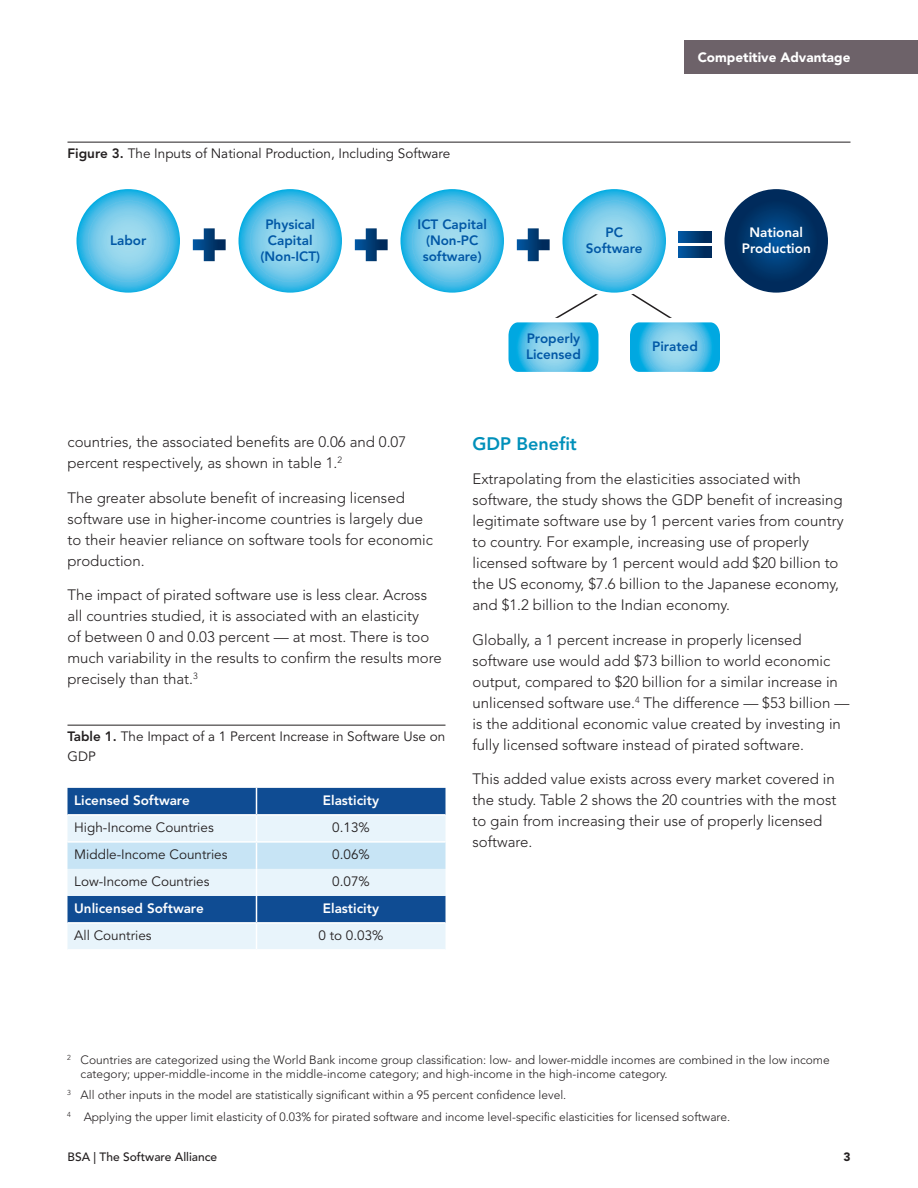
<style>
.page{position:relative;width:918px;height:1188px;background:#fff}
.page>*{position:absolute;margin:0;border:0;box-sizing:border-box;transform-origin:0 0}
.t1{font:800 18px "Avenir LT Std";color:#0090ba}
.t2{font:300 15px/21px "Avenir LT Std";color:#231f20}
.t3{font:13.5px/20.2px "Avenir LT Std";color:#231f20}
.t4{font:800 13.5px/16.2px "Avenir LT Std";color:#0158a6;text-align:center}
.t5{font:800 13.5px/16.2px "Avenir LT Std";color:#fff;text-align:center}
.t6{font:900 13.5px "Avenir LT Std";color:#fff}
.t7{font:300 12px/14.4px "Avenir LT Std";color:#231f20}
.t8{font:500 12px "Avenir LT Std";color:#231f20}
.t9{font:900 12px "Avenir LT Std";color:#231f20}
.s1{font-weight:800}
</style>
<div class="page">
<div style="left:684px;top:40px;width:234px;height:34px;background:#6d6269"></div>
<hr style="left:68px;top:142px;width:782px;height:1px;background:#231f20">
<svg style="left:74px;top:187px;width:108px;height:108px;background:#6cc8ea"></svg>
<div style="left:72px;top:185px;width:112px;height:112px;border:4px solid #fff;border-radius:50%"></div>
<svg style="left:722px;top:187px;width:108px;height:108px;background:#0f4073"></svg>
<div style="left:720px;top:185px;width:112px;height:112px;border:4px solid #fff;border-radius:50%"></div>
<svg style="left:560px;top:187px;width:108px;height:108px;background:#6ec9ea"></svg>
<div style="left:558px;top:185px;width:112px;height:112px;border:4px solid #fff;border-radius:50%"></div>
<svg style="left:398px;top:187px;width:108px;height:108px;background:#6cc8ea"></svg>
<div style="left:396px;top:185px;width:112px;height:112px;border:4px solid #fff;border-radius:50%"></div>
<svg style="left:236px;top:187px;width:108px;height:108px;background:#6cc8ea"></svg>
<div style="left:234px;top:185px;width:112px;height:112px;border:4px solid #fff;border-radius:50%"></div>
<svg style="left:193px;top:228px;width:33px;height:33px"></svg>
<svg style="left:679px;top:247px;width:33px;height:11px"></svg>
<svg style="left:679px;top:232px;width:33px;height:11px"></svg>
<svg style="left:355px;top:228px;width:33px;height:33px"></svg>
<svg style="left:517px;top:228px;width:33px;height:33px"></svg>
<svg style="left:508px;top:282px;width:212px;height:90px"></svg>
<hr style="left:68px;top:725px;width:378px;height:1px;background:#231f20">
<svg style="left:68px;top:788px;width:378px;height:161px;background:#9dbbd8"></svg>
<p class="t3" style="left:68px;top:143px;width:384px"><span class="s1">Figure 3.</span> The Inputs of National Production, Including Software</p>
<p class="t6" style="left:698px;top:50px;width:154px">Competitive Advantage</p>
<p class="t4" style="left:260px;top:216px;width:61px">Physical<br>Capital (Non-ICT)</p>
<p class="t4" style="left:418px;top:216px;width:71px">ICT Capital (Non-PC software)</p>
<p class="t4" style="left:110px;top:232px;width:38px">Labor</p>
<p class="t5" style="left:742px;top:224px;width:70px">National<br>Production</p>
<p class="t4" style="left:586px;top:224px;width:58px">PC<br>Software</p>
<p class="t4" style="left:526px;top:330px;width:56px;text-align:left">Properly<br>Licensed</p>
<p class="t4" style="left:652px;top:338px;width:47px">Pirated</p>
<p class="t2" style="left:68px;top:432px;width:340px">countries, the associated benefits are 0.06 and 0.07 percent respectively, as shown in table 1.<sup>2</sup></p>
<p class="t2" style="left:68px;top:487px;width:367px">The greater absolute benefit of increasing licensed software use in higher-income countries is largely due to their heavier reliance on software tools for economic production.</p>
<p class="t2" style="left:68px;top:585px;width:376px">The impact of pirated software use is less clear. Across all countries studied, it is associated with an elasticity<br>of between 0 and 0.03 percent — at most. There is too much variability in the results to confirm the results more precisely than that.<sup>3</sup></p>
<p class="t3" style="left:68px;top:726px;width:379px"><span class="s1">Table 1.</span> The Impact of a 1 Percent Increase in Software Use on<br>GDP</p>
<p class="t5" style="left:74px;top:792px;width:117px">Licensed Software</p>
<p class="t5" style="left:323px;top:792px;width:58px">Elasticity</p>
<p class="t3" style="left:74px;top:817px;width:141px">High-Income Countries</p>
<p class="t3" style="left:332px;top:817px;width:39px">0.13%</p>
<p class="t3" style="left:74px;top:844px;width:155px">Middle-Income Countries</p>
<p class="t3" style="left:332px;top:844px;width:39px">0.06%</p>
<p class="t3" style="left:74px;top:871px;width:137px">Low-Income Countries</p>
<p class="t3" style="left:332px;top:871px;width:39px">0.07%</p>
<p class="t5" style="left:74px;top:900px;width:131px">Unlicensed Software</p>
<p class="t5" style="left:323px;top:900px;width:58px">Elasticity</p>
<p class="t3" style="left:74px;top:925px;width:79px">All Countries</p>
<p class="t3" style="left:318px;top:925px;width:67px">0 to 0.03%</p>
<p class="t1" style="left:472px;top:433px;width:106px">GDP Benefit</p>
<p class="t2" style="left:472px;top:468px;width:373px">Extrapolating from the elasticities associated with software, the study shows the GDP benefit of increasing legitimate software use by 1 percent varies from country to country. For example, increasing use of properly licensed software by 1 percent would add $20 billion to the US economy, $7.6 billion to the Japanese economy, and $1.2 billion to the Indian economy.</p>
<p class="t2" style="left:472px;top:629px;width:378px">Globally, a 1 percent increase in properly licensed software use would add $73 billion to world economic output, compared to $20 billion for a similar increase in unlicensed software use.<sup>4</sup> The difference — $53 billion — is the additional economic value created by investing in fully licensed software instead of pirated software.</p>
<p class="t2" style="left:472px;top:768px;width:365px">This added value exists across every market covered in the study. Table 2 shows the 20 countries with the most to gain from increasing their use of properly licensed software.</p>
<p class="t7" style="left:81px;top:1053px;width:751px;text-indent:-13px"><sup>2</sup> Countries are categorized using the World Bank income group classification: low- and lower-middle incomes are combined in the low income category; upper-middle-income in the middle-income category; and high-income in the high-income category.</p>
<p class="t7" style="left:67px;top:1085px;width:665px;line-height:21.1px"><sup>3</sup> All other inputs in the model are statistically significant within a 95 percent confidence level.<br><sup>4</sup> Applying the upper limit elasticity of 0.03% for pirated software and income level-specific elasticities for licensed software.</p>
<p class="t8" style="left:68px;top:1150px;width:151px">BSA | The Software Alliance</p>
<p class="t9" style="left:843px;top:1150px;width:9px">3</p>
</div>
